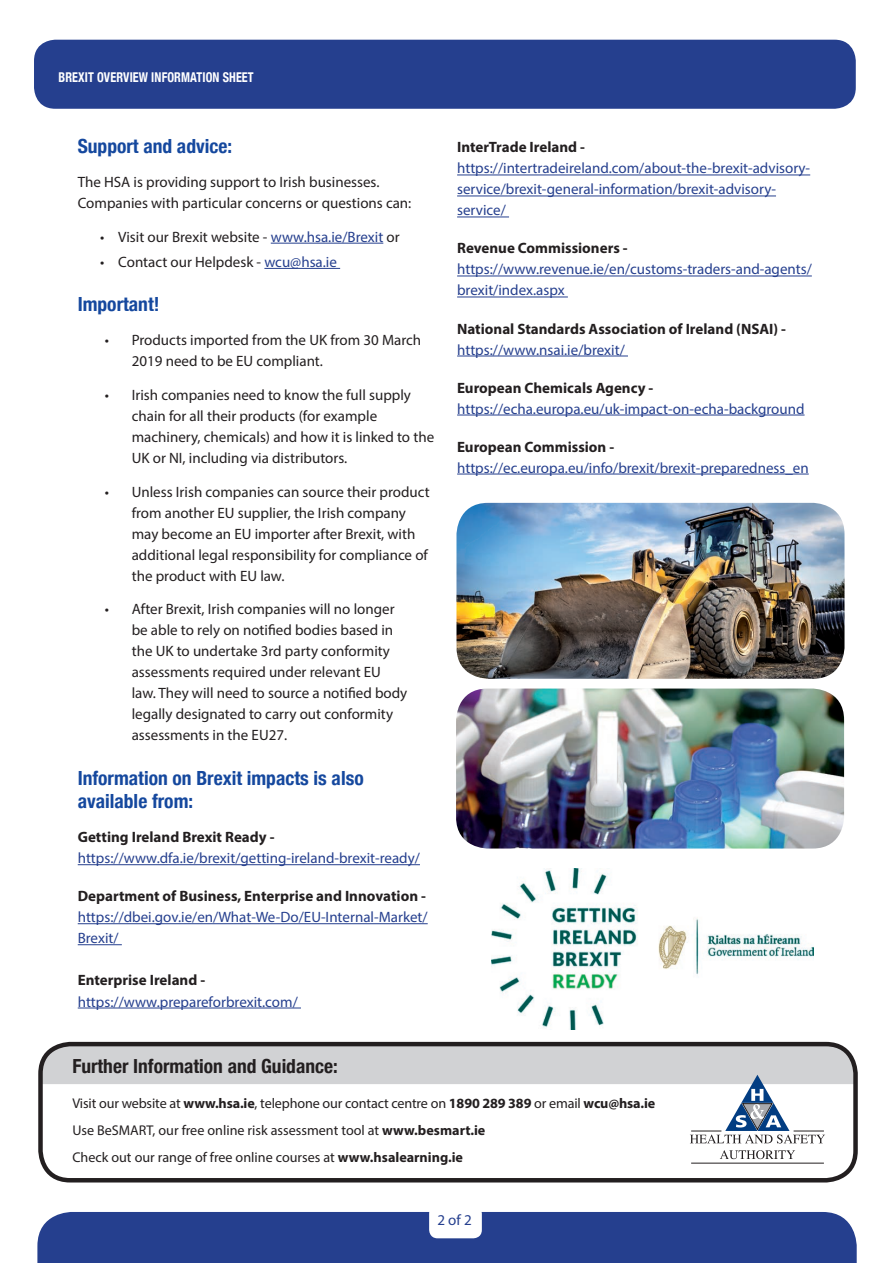
<style>
.page{position:relative;width:893px;height:1263px;background:#fff}
.page>*{position:absolute;margin:0;border:0;box-sizing:border-box;transform-origin:0 0}
.t1{font:700 condensed 19.5px/23.4px "Helvetica Neue";color:#15489e}
.t2{font:700 condensed 19.5px "Helvetica Neue";color:#231f20}
.t3{font:15px/21px "Myriad Pro";color:#231f20}
.t4{font:15px/21px "Myriad Pro";color:#253f8e}
.t5{font:700 15px "Myriad Pro";color:#231f20}
.t6{font:14.1px/26.7px "Myriad Pro";color:#231f20}
.t7{font:700 condensed 13.5px "Helvetica Neue";letter-spacing:.01em;color:#fff;scale:.9 1}
.s1{color:#253f8e}
.s2{font-weight:700}
</style>
<div class="page">
<div style="left:34px;top:40px;width:822px;height:69px;background:#253f8e;border-radius:21px"></div>
<div style="left:37px;top:1212px;width:820px;height:51px;background:#253f8e"></div>
<div style="left:429px;top:1205px;width:53px;height:33px;background:#fff;border-radius:9px"></div>
<hr style="left:271px;top:243px;width:112px;height:1px;background:#253f8e">
<hr style="left:264px;top:268px;width:76px;height:1px;background:#253f8e">
<hr style="left:78px;top:864px;width:342px;height:1px;background:#253f8e">
<hr style="left:78px;top:923px;width:350px;height:1px;background:#253f8e">
<hr style="left:78px;top:944px;width:44px;height:1px;background:#253f8e">
<hr style="left:78px;top:1007px;width:223px;height:1px;background:#253f8e">
<hr style="left:457px;top:175px;width:353px;height:1px;background:#253f8e">
<hr style="left:457px;top:196px;width:319px;height:1px;background:#253f8e">
<hr style="left:457px;top:217px;width:52px;height:1px;background:#253f8e">
<hr style="left:457px;top:276px;width:355px;height:1px;background:#253f8e">
<hr style="left:457px;top:297px;width:111px;height:1px;background:#253f8e">
<hr style="left:457px;top:356px;width:171px;height:1px;background:#253f8e">
<hr style="left:457px;top:415px;width:348px;height:1px;background:#253f8e">
<hr style="left:457px;top:474px;width:352px;height:1px;background:#253f8e">
<div style="left:38px;top:1042px;width:820px;height:140px;border:4px solid #231f20;border-radius:30px"></div>
<svg style="left:41px;top:1044px;width:814px;height:99px"></svg>
<svg style="left:720px;top:1150px;width:75px;height:9px"></svg>
<hr style="left:691px;top:1163px;width:133px;height:1px;background:#231f20">
<img style="left:456px;top:688px;width:388px;height:160px">
<img style="left:491px;top:868px;width:147px;height:161px">
<img style="left:658px;top:918px;width:155px;height:57px">
<img style="left:456px;top:503px;width:388px;height:176px">
<p class="t7" style="left:58px;top:66px;width:218px">BREXIT OVERVIEW INFORMATION SHEET</p>
<h1 class="t1" style="left:78px;top:133px;width:156px">Support and advice:</h1>
<p class="t3" style="left:78px;top:171px;width:335px">The HSA is providing support to Irish businesses.<br>Companies with particular concerns or questions can:</p>
<p class="t3" style="left:100px;top:226px;width:301px">• Visit our Brexit website - <span class="s1">www.hsa.ie/Brexit</span> or</p>
<p class="t3" style="left:100px;top:251px;width:238px">• Contact our Helpdesk - <span class="s1">wcu@hsa.ie</span></p>
<h1 class="t1" style="left:78px;top:291px;width:83px">Important!</h1>
<p class="t3" style="left:132px;top:329px;width:291px;text-indent:-27px">• Products imported from the UK from 30 March<br>2019 need to be EU compliant.</p>
<p class="t3" style="left:132px;top:384px;width:304px;text-indent:-27px">• Irish companies need to know the full supply chain for all their products (for example machinery, chemicals) and how it is linked to the UK or NI, including via distributors.</p>
<p class="t3" style="left:132px;top:481px;width:299px;text-indent:-27px">• Unless Irish companies can source their product from another EU supplier, the Irish company may become an EU importer after Brexit, with additional legal responsibility for compliance of the product with EU law.</p>
<p class="t3" style="left:132px;top:599px;width:277px;text-indent:-27px">• After Brexit, Irish companies will no longer be able to rely on notified bodies based in the UK to undertake 3rd party conformity assessments required under relevant EU law. They will need to source a notified body legally designated to carry out conformity assessments in the EU27.</p>
<h1 class="t1" style="left:78px;top:765px;width:287px">Information on Brexit impacts is also available from:</h1>
<p class="t5" style="left:78px;top:827px;width:198px">Getting Ireland Brexit Ready -</p>
<p class="t4" style="left:78px;top:847px;width:344px">https://www.dfa.ie/brexit/getting-ireland-brexit-ready/</p>
<p class="t5" style="left:78px;top:886px;width:350px">Department of Business, Enterprise and Innovation -</p>
<p class="t4" style="left:78px;top:906px;width:351px">https://dbei.gov.ie/en/What-We-Do/EU-Internal-Market/<br>Brexit/</p>
<p class="t5" style="left:78px;top:971px;width:129px">Enterprise Ireland -</p>
<p class="t4" style="left:78px;top:991px;width:222px">https://www.prepareforbrexit.com/</p>
<p class="t5" style="left:457px;top:138px;width:129px">InterTrade Ireland -</p>
<p class="t4" style="left:457px;top:158px;width:355px">https://intertradeireland.com/about-the-brexit-advisory&shy;service/brexit-general-information/brexit-advisory&shy;service/</p>
<p class="t5" style="left:457px;top:239px;width:172px">Revenue Commissioners -</p>
<p class="t4" style="left:457px;top:259px;width:356px">https://www.revenue.ie/en/customs-traders-and-agents/ brexit/index.aspx</p>
<p class="t5" style="left:457px;top:319px;width:330px">National Standards Association of Ireland (NSAI) -</p>
<p class="t4" style="left:457px;top:339px;width:169px">https://www.nsai.ie/brexit/</p>
<p class="t5" style="left:457px;top:378px;width:198px">European Chemicals Agency -</p>
<p class="t4" style="left:457px;top:398px;width:349px">https://echa.europa.eu/uk-impact-on-echa-background</p>
<p class="t5" style="left:457px;top:437px;width:159px">European Commission -</p>
<p class="t4" style="left:457px;top:457px;width:353px">https://ec.europa.eu/info/brexit/brexit-preparedness_en</p>
<h1 class="t2" style="left:72px;top:1050px;width:267px">Further Information and Guidance:</h1>
<p class="t6" style="left:72px;top:1090px;width:584px">Visit our website at <span class="s2">www.hsa.ie</span>, telephone our contact centre on <span class="s2">1890 289 389</span> or email <span class="s2">wcu@hsa.ie<br></span>Use BeSMART, our free online risk assessment tool at <span class="s2">www.besmart.ie<br></span>Check out our range of free online courses at <span class="s2">www.hsalearning.ie</span></p>
<p class="t4" style="left:437px;top:1209px;width:36px">2 of 2</p>
</div>
